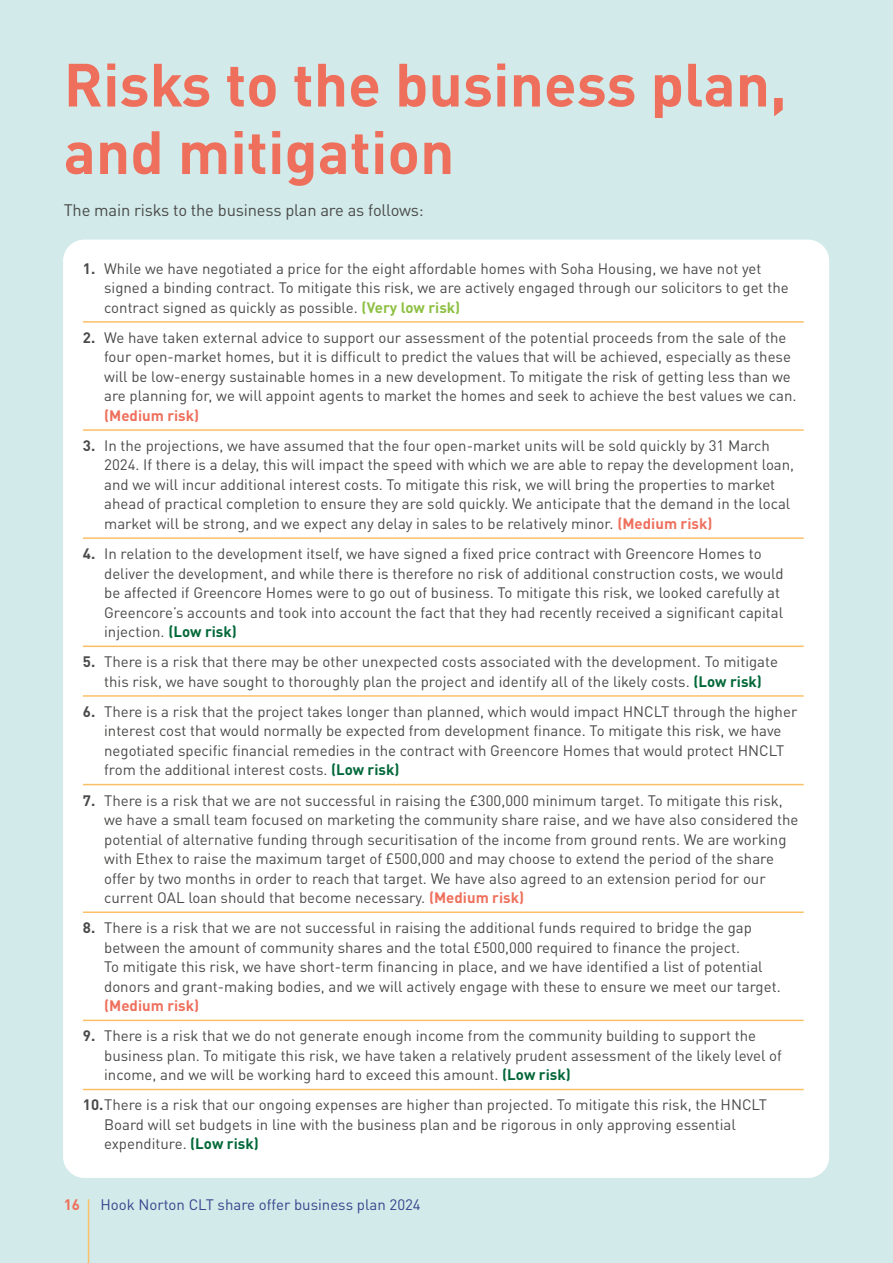
<style>
.page{position:relative;width:893px;height:1263px;background:#d2eaea}
.page>*{position:absolute;margin:0;border:0;box-sizing:border-box;transform-origin:0 0}
.t1{font:700 60px/67.5px "DIN Pro";color:#ee705c}
.t2{font:16.5px "DIN Pro";letter-spacing:-.01em;color:#4a4a49}
.t3{font:15px/19.5px "DIN Pro";color:#4a4a49}
.t4{font:15px "DIN Pro";color:#36458c}
.t5{font:700 15px "DIN Pro";color:#ee705c}
.s1{font-weight:700}
.s2{font-weight:700;color:#8dc044}
.s3{font-weight:700;color:#ee705c}
.s4{font-weight:700;color:#026838}
</style>
<div class="page">
<hr style="left:88px;top:1199px;width:1px;height:64px;background:#fbc067">
<div style="left:63px;top:240px;width:766px;height:938px;background:#fff;border-radius:21px"></div>
<hr style="left:83px;top:321px;width:721px;height:2px;background:#fbc067">
<hr style="left:83px;top:429px;width:721px;height:2px;background:#fbc067">
<hr style="left:83px;top:537px;width:721px;height:2px;background:#fbc067">
<hr style="left:83px;top:645px;width:721px;height:2px;background:#fbc067">
<hr style="left:83px;top:695px;width:721px;height:2px;background:#fbc067">
<hr style="left:83px;top:784px;width:721px;height:1px;background:#fbc067">
<hr style="left:83px;top:911px;width:721px;height:2px;background:#fbc067">
<hr style="left:83px;top:1020px;width:721px;height:1px;background:#fbc067">
<hr style="left:83px;top:1089px;width:721px;height:1px;background:#fbc067">
<h1 class="t1" style="left:64px;top:44px;width:724px">Risks to the business plan, and mitigation</h1>
<p class="t2" style="left:64px;top:197px;width:361px">The main risks to the business plan are as follows:</p>
<p class="t3" style="left:104px;top:257px;width:686px;text-indent:-21px"><span class="s1">1.</span> While we have negotiated a price for the eight affordable homes with Soha Housing, we have not yet signed a binding contract. To mitigate this risk, we are actively engaged through our solicitors to get the contract signed as quickly as possible. <span class="s2">(Very low risk)</span></p>
<p class="t3" style="left:104px;top:326px;width:694px;text-indent:-21px"><span class="s1">2.</span> We have taken external advice to support our assessment of the potential proceeds from the sale of the four open-market homes, but it is difficult to predict the values that will be achieved, especially as these will be low-energy sustainable homes in a new development. To mitigate the risk of getting less than we are planning for, we will appoint agents to market the homes and seek to achieve the best values we can.</p>
<p class="t5" style="left:104px;top:403px;width:97px">(Medium risk)</p>
<p class="t3" style="left:104px;top:434px;width:691px;text-indent:-21px"><span class="s1">3.</span> In the projections, we have assumed that the four open-market units will be sold quickly by 31 March 2024. If there is a delay, this will impact the speed with which we are able to repay the development loan, and we will incur additional interest costs. To mitigate this risk, we will bring the properties to market ahead of practical completion to ensure they are sold quickly. We anticipate that the demand in the local market will be strong, and we expect any delay in sales to be relatively minor. <span class="s3">(Medium risk)</span></p>
<p class="t3" style="left:104px;top:542px;width:681px;text-indent:-21px"><span class="s1">4.</span> In relation to the development itself, we have signed a fixed price contract with Greencore Homes to deliver the development, and while there is therefore no risk of additional construction costs, we would be affected if Greencore Homes were to go out of business. To mitigate this risk, we looked carefully at Greencore’s accounts and took into account the fact that they had recently received a significant capital injection. <span class="s4">(Low risk)</span></p>
<p class="t3" style="left:83px;top:650px;width:697px;text-align:center"><span class="s1">5.</span> There is a risk that there may be other unexpected costs associated with the development. To mitigate this risk, we have sought to thoroughly plan the project and identify all of the likely costs. <span class="s4">(Low risk)</span></p>
<p class="t3" style="left:104px;top:700px;width:695px;text-indent:-21px"><span class="s1">6.</span> There is a risk that the project takes longer than planned, which would impact HNCLT through the higher interest cost that would normally be expected from development finance. To mitigate this risk, we have negotiated specific financial remedies in the contract with Greencore Homes that would protect HNCLT from the additional interest costs. <span class="s4">(Low risk)</span></p>
<p class="t3" style="left:104px;top:789px;width:696px;text-indent:-21px"><span class="s1">7.</span> There is a risk that we are not successful in raising the £300,000 minimum target. To mitigate this risk, we have a small team focused on marketing the community share raise, and we have also considered the potential of alternative funding through securitisation of the income from ground rents. We are working with Ethex to raise the maximum target of £500,000 and may choose to extend the period of the share offer by two months in order to reach that target. We have also agreed to an extension period for our current OAL loan should that become necessary. <span class="s3">(Medium risk)</span></p>
<p class="t3" style="left:104px;top:916px;width:678px;text-indent:-21px"><span class="s1">8.</span> There is a risk that we are not successful in raising the additional funds required to bridge the gap between the amount of community shares and the total £500,000 required to finance the project.<br>To mitigate this risk, we have short-term financing in place, and we have identified a list of potential donors and grant-making bodies, and we will actively engage with these to ensure we meet our target.</p>
<p class="t5" style="left:104px;top:993px;width:97px">(Medium risk)</p>
<p class="t3" style="left:104px;top:1025px;width:679px;text-indent:-21px"><span class="s1">9.</span> There is a risk that we do not generate enough income from the community building to support the business plan. To mitigate this risk, we have taken a relatively prudent assessment of the likely level of income, and we will be working hard to exceed this amount. <span class="s4">(Low risk)</span></p>
<p class="t3" style="left:104px;top:1094px;width:664px;text-indent:-21px"><span class="s1">10.</span>There is a risk that our ongoing expenses are higher than projected. To mitigate this risk, the HNCLT<br>Board will set budgets in line with the business plan and be rigorous in only approving essential expenditure. <span class="s4">(Low risk)</span></p>
<p class="t5" style="left:64px;top:1192px;width:18px">16</p>
<p class="t4" style="left:100px;top:1193px;width:322px">Hook Norton CLT share offer business plan 2024</p>
</div>
